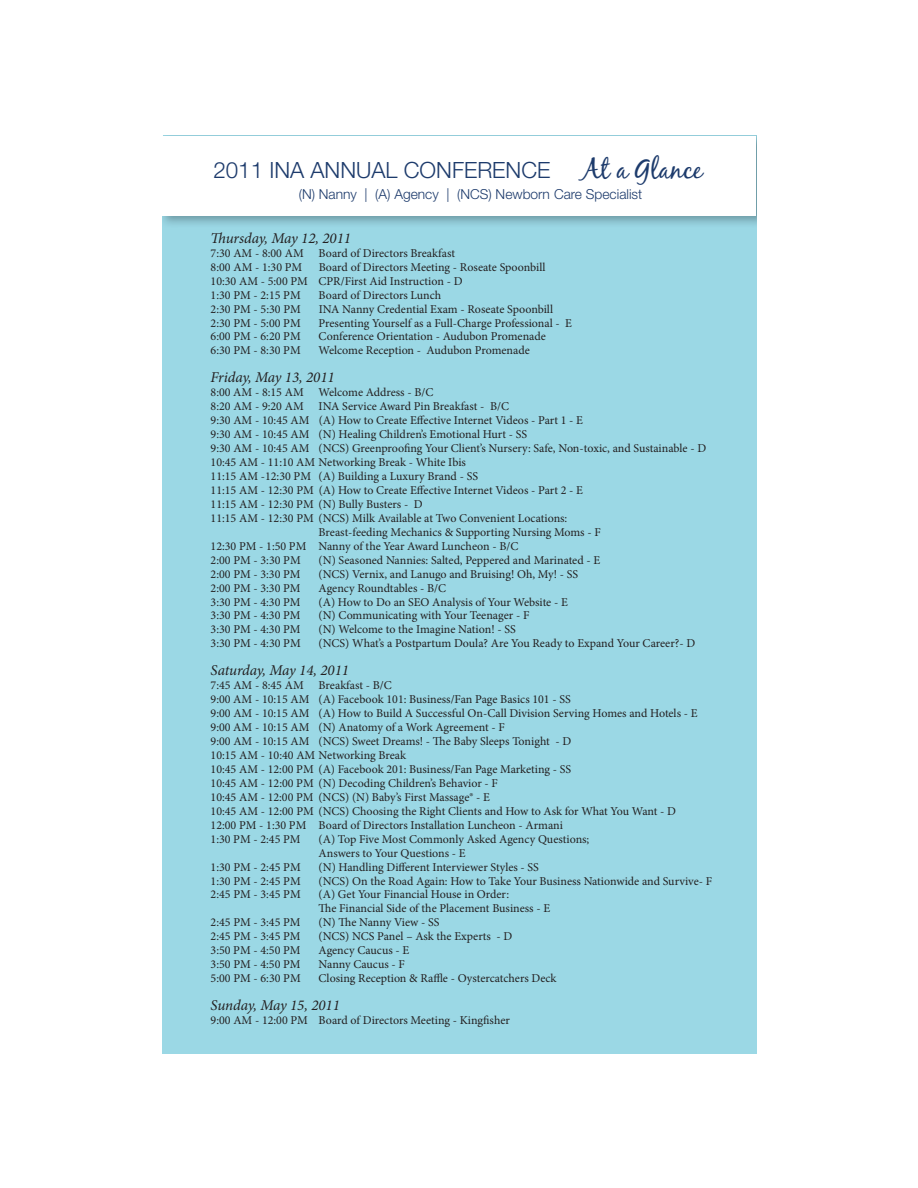
<style>
.page{position:relative;width:918px;height:1188px;background:#fff}
.page>*{position:absolute;margin:0;border:0;box-sizing:border-box;transform-origin:0 0}
.t1{font:300 22.35px "Helvetica Neue";color:#1d3b6c}
.t2{font:italic 15px "Minion Pro";color:#231f20}
.t3{font:300 13.8px "Helvetica Neue";color:#1d3b6c}
.t4{font:12px/14px "Minion Pro";color:#231f20}
.s1{font-family:"Black Jack";font-weight:400;font-size:27.6px}
</style>
<div class="page">
<div style="left:164px;top:135px;width:592px;height:918px;background:#9bd8e5"></div>
<svg style="left:162px;top:216px;width:2px;height:12px"></svg>
<img style="left:164px;top:135px;width:592px;height:89px">
<div style="left:163px;top:136px;width:593px;height:79px;background:#fff"></div>
<h1 class="t1" style="left:213px;top:162px;width:491px">2011 INA ANNUAL CONFERENCE <span class="s1">At a Glance</span></h1>
<p class="t3" style="left:299px;top:189px;width:345px">(N) Nanny | (A) Agency | (NCS) Newborn Care Specialist</p>
<p class="t2" style="left:211px;top:232px;width:142px">Thursday, May 12, 2011</p>
<p class="t4" style="left:211px;top:247px;width:246px">7:30 AM - 8:00 AM Board of Directors Breakfast<br>8:00 AM - 1:30 PM</p>
<p class="t4" style="left:211px;top:261px;width:336px;text-indent:108px">Board of Directors Meeting - Roseate Spoonbill<br>10:30 AM - 5:00 PM CPR/First Aid Instruction - D<br>1:30 PM - 2:15 PM</p>
<p class="t4" style="left:319px;top:289px;width:124px">Board of Directors Lunch</p>
<p class="t4" style="left:211px;top:303px;width:92px">2:30 PM - 5:30 PM</p>
<p class="t4" style="left:319px;top:303px;width:236px">INA Nanny Credential Exam - Roseate Spoonbill</p>
<p class="t4" style="left:211px;top:317px;width:92px">2:30 PM - 5:00 PM</p>
<p class="t4" style="left:319px;top:317px;width:255px">Presenting Yourself as a Full-Charge Professional - E</p>
<p class="t4" style="left:211px;top:331px;width:92px">6:00 PM - 6:20 PM</p>
<p class="t4" style="left:319px;top:331px;width:229px">Conference Orientation - Audubon Promenade</p>
<p class="t4" style="left:211px;top:345px;width:92px">6:30 PM - 8:30 PM</p>
<p class="t4" style="left:319px;top:345px;width:213px">Welcome Reception - Audubon Promenade</p>
<p class="t2" style="left:211px;top:372px;width:126px">Friday, May 13, 2011</p>
<p class="t4" style="left:211px;top:386px;width:224px">8:00 AM - 8:15 AM Welcome Address - B/C</p>
<p class="t4" style="left:211px;top:400px;width:300px">8:20 AM - 9:20 AM INA Service Award Pin Breakfast - B/C</p>
<p class="t4" style="left:211px;top:414px;width:374px">9:30 AM - 10:45 AM (A) How to Create Effective Internet Videos - Part 1 - E</p>
<p class="t4" style="left:211px;top:428px;width:318px">9:30 AM - 10:45 AM (N) Healing Children’s Emotional Hurt - SS</p>
<p class="t4" style="left:211px;top:442px;width:497px">9:30 AM - 10:45 AM (NCS) Greenproofing Your Client’s Nursery: Safe, Non-toxic, and Sustainable - D</p>
<p class="t4" style="left:211px;top:456px;width:257px">10:45 AM - 11:10 AM Networking Break - White Ibis</p>
<p class="t4" style="left:211px;top:470px;width:269px">11:15 AM -12:30 PM (A) Building a Luxury Brand - SS</p>
<p class="t4" style="left:211px;top:484px;width:374px">11:15 AM - 12:30 PM (A) How to Create Effective Internet Videos - Part 2 - E</p>
<p class="t4" style="left:211px;top:498px;width:213px">11:15 AM - 12:30 PM (N) Bully Busters - D</p>
<p class="t4" style="left:211px;top:512px;width:358px">11:15 AM - 12:30 PM (NCS) Milk Available at Two Convenient Locations:</p>
<p class="t4" style="left:319px;top:526px;width:284px">Breast-feeding Mechanics &amp; Supporting Nursing Moms - F</p>
<p class="t4" style="left:211px;top:540px;width:309px">12:30 PM - 1:50 PM Nanny of the Year Award Luncheon - B/C</p>
<p class="t4" style="left:211px;top:554px;width:92px">2:00 PM - 3:30 PM</p>
<p class="t4" style="left:319px;top:554px;width:283px">(N) Seasoned Nannies: Salted, Peppered and Marinated - E</p>
<p class="t4" style="left:211px;top:568px;width:92px">2:00 PM - 3:30 PM</p>
<p class="t4" style="left:319px;top:568px;width:261px">(NCS) Vernix, and Lanugo and Bruising! Oh, My! - SS</p>
<p class="t4" style="left:211px;top:582px;width:92px">2:00 PM - 3:30 PM</p>
<p class="t4" style="left:319px;top:582px;width:129px">Agency Roundtables - B/C</p>
<p class="t4" style="left:211px;top:596px;width:92px">3:30 PM - 4:30 PM</p>
<p class="t4" style="left:319px;top:596px;width:251px">(A) How to Do an SEO Analysis of Your Website - E</p>
<p class="t4" style="left:211px;top:610px;width:92px">3:30 PM - 4:30 PM</p>
<p class="t4" style="left:319px;top:610px;width:212px">(N) Communicating with Your Teenager - F</p>
<p class="t4" style="left:211px;top:624px;width:92px">3:30 PM - 4:30 PM</p>
<p class="t4" style="left:319px;top:624px;width:199px">(N) Welcome to the Imagine Nation! - SS</p>
<p class="t4" style="left:211px;top:638px;width:92px">3:30 PM - 4:30 PM</p>
<p class="t4" style="left:319px;top:638px;width:378px">(NCS) What’s a Postpartum Doula? Are You Ready to Expand Your Career?- D</p>
<p class="t2" style="left:211px;top:665px;width:140px">Saturday, May 14, 2011</p>
<p class="t4" style="left:211px;top:679px;width:489px">7:45 AM - 8:45 AM Breakfast - B/C<br>9:00 AM - 10:15 AM (A) Facebook 101: Business/Fan Page Basics 101 - SS<br>9:00 AM - 10:15 AM (A) How to Build A Successful On-Call Division Serving Homes and Hotels - E 9:00 AM - 10:15 AM (N) Anatomy of a Work Agreement - F<br>9:00 AM - 10:15 AM (NCS) Sweet Dreams! - The Baby Sleeps Tonight - D<br>10:15 AM - 10:40 AM Networking Break<br>10:45 AM - 12:00 PM (A) Facebook 201: Business/Fan Page Marketing - SS<br>10:45 AM - 12:00 PM (N) Decoding Children’s Behavior - F<br>10:45 AM - 12:00 PM (NCS) (N) Baby’s First Massage® - E<br>10:45 AM - 12:00 PM (NCS) Choosing the Right Clients and How to Ask for What You Want - D 12:00 PM - 1:30 PM Board of Directors Installation Luncheon - Armani<br>1:30 PM - 2:45 PM</p>
<p class="t4" style="left:319px;top:833px;width:272px">(A) Top Five Most Commonly Asked Agency Questions;<br>Answers to Your Questions - E</p>
<p class="t4" style="left:211px;top:861px;width:92px">1:30 PM - 2:45 PM</p>
<p class="t4" style="left:319px;top:861px;width:222px">(N) Handling Different Interviewer Styles - SS</p>
<p class="t4" style="left:211px;top:875px;width:92px">1:30 PM - 2:45 PM</p>
<p class="t4" style="left:319px;top:875px;width:395px">(NCS) On the Road Again: How to Take Your Business Nationwide and Survive- F</p>
<p class="t4" style="left:211px;top:889px;width:92px">2:45 PM - 3:45 PM</p>
<p class="t4" style="left:319px;top:889px;width:233px">(A) Get Your Financial House in Order:<br>The Financial Side of the Placement Business - E</p>
<p class="t4" style="left:211px;top:917px;width:92px">2:45 PM - 3:45 PM</p>
<p class="t4" style="left:319px;top:917px;width:123px">(N) The Nanny View - SS</p>
<p class="t4" style="left:211px;top:930px;width:92px">2:45 PM - 3:45 PM</p>
<p class="t4" style="left:319px;top:930px;width:195px">(NCS) NCS Panel – Ask the Experts - D</p>
<p class="t4" style="left:211px;top:944px;width:92px">3:50 PM - 4:50 PM</p>
<p class="t4" style="left:319px;top:944px;width:92px">Agency Caucus - E</p>
<p class="t4" style="left:211px;top:958px;width:92px">3:50 PM - 4:50 PM</p>
<p class="t4" style="left:319px;top:958px;width:88px">Nanny Caucus - F</p>
<p class="t4" style="left:211px;top:972px;width:92px">5:00 PM - 6:30 PM</p>
<p class="t4" style="left:319px;top:972px;width:239px">Closing Reception &amp; Raffle - Oystercatchers Deck</p>
<p class="t2" style="left:211px;top:999px;width:131px">Sunday, May 15, 2011</p>
<p class="t4" style="left:211px;top:1014px;width:301px">9:00 AM - 12:00 PM Board of Directors Meeting - Kingfisher</p>
</div>
